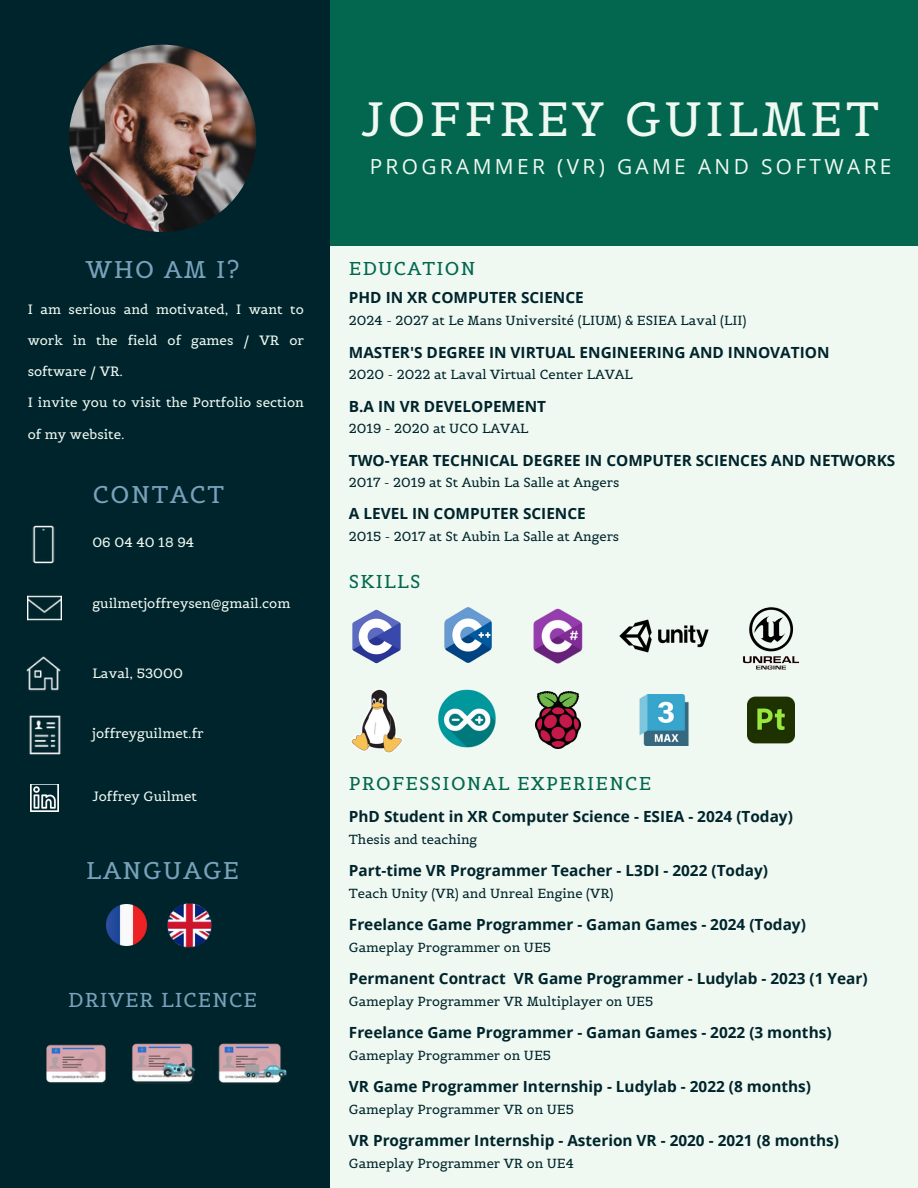
<style>
.page{position:relative;width:918px;height:1188px;background:#eff9f2}
.page>*{position:absolute;margin:0;border:0;box-sizing:border-box;transform-origin:0 0}
.t1{font:47.7px "Belgrano";letter-spacing:.08em;color:#eff9f2}
.t2{font:24px "Belgrano";letter-spacing:.07em;color:#78a1bb}
.t3{font:20.85px "Open Sans";letter-spacing:.165em;color:#eff9f2}
.t4{font:19.95px "Belgrano";letter-spacing:.05em;color:#78a1bb}
.t5{font:18.45px "Belgrano";letter-spacing:.07em;color:#03674f}
.t6{font:700 15.3px "Open Sans";color:#00242b}
.t7{font:13.35px "Belgrano";color:#eff9f2}
.t8{font:13.05px "Belgrano";color:#00242b}
</style>
<div class="page">
<div style="left:0;top:0;width:918px;height:246px;background:#03674f"></div>
<div style="left:0;top:0;width:330px;height:1188px;background:#00242b"></div>
<img style="left:69px;top:45px;width:187px;height:187px;border-radius:50%">
<img style="left:444px;top:608px;width:48px;height:55px">
<img style="left:352px;top:609px;width:49px;height:55px">
<img style="left:619px;top:619px;width:90px;height:34px">
<img style="left:743px;top:607px;width:57px;height:63px">
<img style="left:351px;top:689px;width:52px;height:64px">
<img style="left:534px;top:692px;width:47px;height:57px">
<img style="left:438px;top:689px;width:58px;height:59px">
<img style="left:533px;top:608px;width:50px;height:56px">
<img style="left:106px;top:905px;width:41px;height:40px">
<img style="left:46px;top:1044px;width:60px;height:39px">
<img style="left:132px;top:1043px;width:64px;height:41px">
<img style="left:218px;top:1043px;width:69px;height:41px">
<img style="left:29px;top:715px;width:32px;height:40px">
<img style="left:26px;top:656px;width:35px;height:35px">
<img style="left:28px;top:595px;width:33px;height:26px">
<img style="left:32px;top:525px;width:23px;height:39px">
<img style="left:748px;top:696px;width:47px;height:47px">
<img style="left:639px;top:695px;width:50px;height:50px">
<img style="left:31px;top:784px;width:28px;height:27px">
<img style="left:167px;top:903px;width:45px;height:45px">
<h6 class="t2" style="left:86px;top:254px;width:155px">WHO AM I?</h6>
<h6 class="t7" style="left:28px;top:301px;width:278px">I am serious and motivated, I want to</h6>
<h6 class="t7" style="left:28px;top:332px;width:278px">work in the field of games / VR or</h6>
<h6 class="t7" style="left:28px;top:363px;width:97px">software / VR.</h6>
<p class="t7" style="left:28px;top:394px;width:278px">I invite you to visit the Portfolio section</p>
<p class="t7" style="left:28px;top:425px;width:98px">of my website.</p>
<h4 class="t2" style="left:93px;top:479px;width:133px">CONTACT</h4>
<p class="t7" style="left:92px;top:533px;width:103px">06 04 40 18 94</p>
<p class="t7" style="left:92px;top:595px;width:199px">guilmetjoffreysen@gmail.com</p>
<p class="t7" style="left:92px;top:665px;width:92px">Laval, 53000</p>
<p class="t7" style="left:92px;top:725px;width:113px">joffreyguilmet.fr</p>
<h4 class="t7" style="left:92px;top:788px;width:106px">Joffrey Guilmet</h4>
<h1 class="t1" style="left:361px;top:89px;width:519px">JOFFREY GUILMET</h1>
<h3 class="t3" style="left:370px;top:151px;width:523px">PROGRAMMER (VR) GAME AND SOFTWARE</h3>
<h5 class="t5" style="left:349px;top:257px;width:128px">EDUCATION</h5>
<p class="t6" style="left:349px;top:286px;width:236px">PHD IN XR COMPUTER SCIENCE</p>
<h6 class="t8" style="left:349px;top:312px;width:399px">2024 - 2027 at Le Mans Université (LIUM) &amp; ESIEA Laval (LII)</h6>
<p class="t6" style="left:349px;top:341px;width:482px">MASTER'S DEGREE IN VIRTUAL ENGINEERING AND INNOVATION</p>
<h4 class="t8" style="left:349px;top:366px;width:286px">2020 - 2022 at Laval Virtual Center LAVAL</h4>
<p class="t6" style="left:349px;top:395px;width:199px">B.A IN VR DEVELOPEMENT</p>
<p class="t8" style="left:349px;top:420px;width:181px">2019 - 2020 at UCO LAVAL</p>
<h5 class="t6" style="left:349px;top:449px;width:548px">TWO-YEAR TECHNICAL DEGREE IN COMPUTER SCIENCES AND NETWORKS</h5>
<h5 class="t8" style="left:349px;top:474px;width:272px">2017 - 2019 at St Aubin La Salle at Angers</h5>
<p class="t6" style="left:349px;top:503px;width:238px">A LEVEL IN COMPUTER SCIENCE</p>
<h5 class="t8" style="left:349px;top:528px;width:272px">2015 - 2017 at St Aubin La Salle at Angers</h5>
<p class="t5" style="left:349px;top:570px;width:73px">SKILLS</p>
<h5 class="t5" style="left:349px;top:772px;width:304px">PROFESSIONAL EXPERIENCE</h5>
<p class="t6" style="left:349px;top:805px;width:445px">PhD Student in XR Computer Science - ESIEA - 2024 (Today)</p>
<h6 class="t8" style="left:349px;top:831px;width:130px">Thesis and teaching</h6>
<p class="t2" style="left:86px;top:855px;width:155px">LANGUAGE</p>
<h6 class="t6" style="left:349px;top:859px;width:421px">Part-time VR Programmer Teacher - L3DI - 2022 (Today)</h6>
<p class="t8" style="left:349px;top:885px;width:266px">Teach Unity (VR) and Unreal Engine (VR)</p>
<p class="t6" style="left:349px;top:913px;width:458px">Freelance Game Programmer - Gaman Games - 2024 (Today)</p>
<h6 class="t8" style="left:349px;top:939px;width:204px">Gameplay Programmer on UE5</h6>
<p class="t4" style="left:68px;top:987px;width:190px">DRIVER LICENCE</p>
<h6 class="t6" style="left:349px;top:967px;width:520px">Permanent Contract VR Game Programmer - Ludylab - 2023 (1 Year)</h6>
<p class="t8" style="left:349px;top:993px;width:306px">Gameplay Programmer VR Multiplayer on UE5</p>
<p class="t6" style="left:349px;top:1021px;width:484px">Freelance Game Programmer - Gaman Games - 2022 (3 months)</p>
<p class="t8" style="left:349px;top:1047px;width:204px">Gameplay Programmer on UE5</p>
<p class="t6" style="left:349px;top:1075px;width:464px">VR Game Programmer Internship - Ludylab - 2022 (8 months)</p>
<p class="t8" style="left:349px;top:1101px;width:227px">Gameplay Programmer VR on UE5</p>
<p class="t6" style="left:349px;top:1129px;width:492px">VR Programmer Internship - Asterion VR - 2020 - 2021 (8 months)</p>
<p class="t8" style="left:349px;top:1155px;width:227px">Gameplay Programmer VR on UE4</p>
</div>
